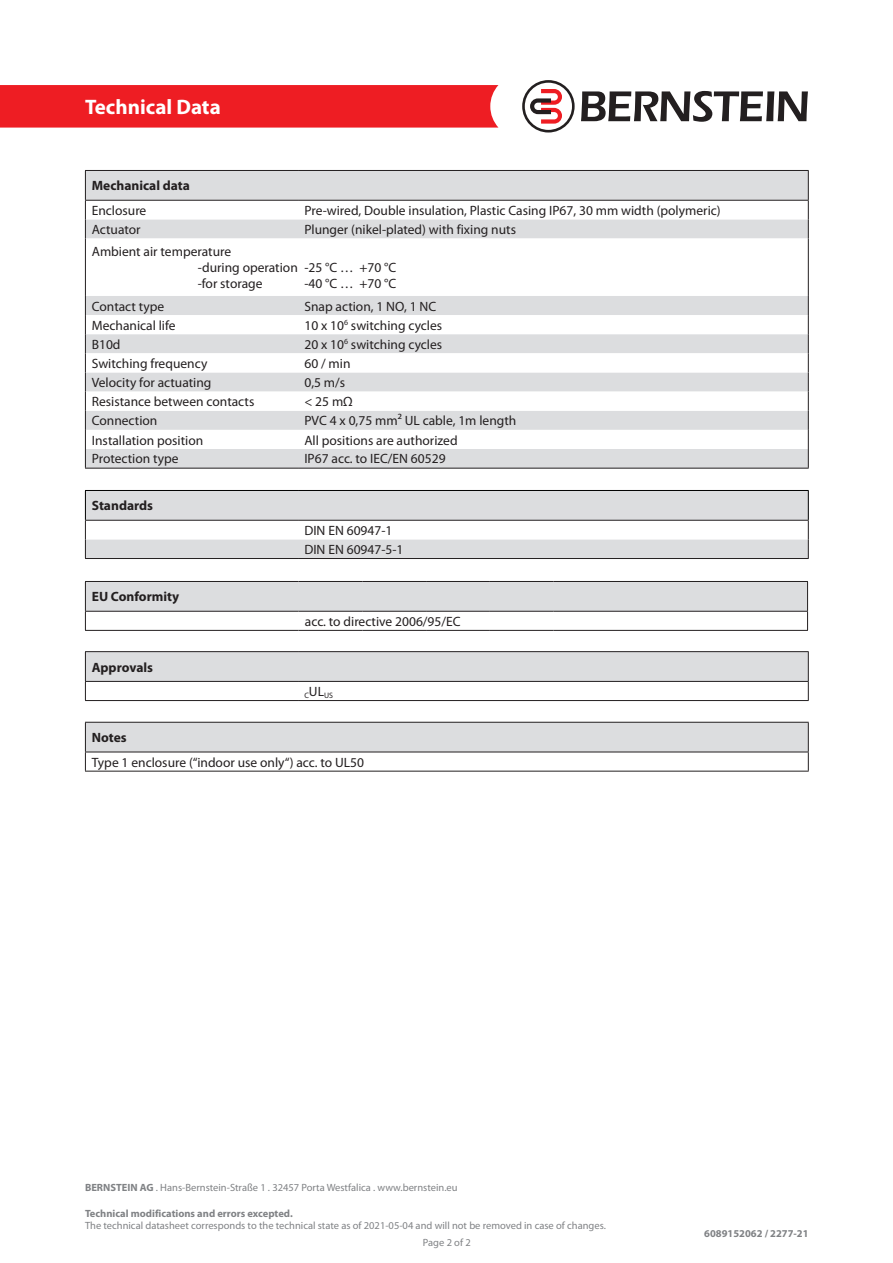
<style>
.page{position:relative;width:893px;height:1263px;background:#fff}
.page>*{position:absolute;margin:0;border:0;box-sizing:border-box;transform-origin:0 0}
.t1{font:700 21px "Myriad Pro";color:#fff}
.t2{font:13.5px "Myriad Pro";color:#231f20}
.t3{font:700 13.5px "Myriad Pro";color:#231f20}
.t4{font:10.5px/16.8px "Myriad Pro";color:#808285}
.t5{font:700 10.5px "Myriad Pro";color:#808285}
.t6{font:7.8px "Myriad Pro";color:#231f20}
.s1{font-weight:700}
</style>
<div class="page">
<div style="left:0;top:85px;width:498px;height:43px;background:#ee1d23"></div>
<svg style="left:581px;top:91px;width:227px;height:31px"></svg>
<svg style="left:522px;top:80px;width:53px;height:53px"></svg>
<div style="left:86px;top:171px;width:722px;height:297px;background:#dcdddf"></div>
<svg style="left:86px;top:201px;width:722px;height:248px"></svg>
<svg style="left:85px;top:171px;width:1px;height:67px"></svg>
<svg style="left:808px;top:171px;width:1px;height:67px"></svg>
<hr style="left:85px;top:238px;width:1px;height:58px;background:#231f20">
<hr style="left:808px;top:238px;width:1px;height:58px;background:#231f20">
<svg style="left:85px;top:296px;width:1px;height:172px"></svg>
<svg style="left:808px;top:296px;width:1px;height:172px"></svg>
<hr style="left:85px;top:468px;width:213px;height:1px;background:#231f20">
<hr style="left:298px;top:468px;width:511px;height:1px;background:#231f20">
<hr style="left:85px;top:170px;width:213px;height:1px;background:#231f20">
<hr style="left:298px;top:170px;width:511px;height:1px;background:#231f20">
<hr style="left:85px;top:200px;width:213px;height:1px;background:#231f20">
<hr style="left:298px;top:200px;width:511px;height:1px;background:#231f20">
<hr style="left:85px;top:490px;width:213px;height:1px;background:#000">
<hr style="left:298px;top:490px;width:511px;height:1px;background:#000">
<svg style="left:85px;top:491px;width:724px;height:67px"></svg>
<hr style="left:85px;top:558px;width:213px;height:1px;background:#231f20">
<hr style="left:298px;top:558px;width:511px;height:1px;background:#231f20">
<hr style="left:85px;top:651px;width:213px;height:1px;background:#231f20">
<hr style="left:298px;top:651px;width:511px;height:1px;background:#231f20">
<svg style="left:85px;top:652px;width:724px;height:48px"></svg>
<hr style="left:85px;top:700px;width:213px;height:1px;background:#231f20">
<hr style="left:298px;top:700px;width:511px;height:1px;background:#231f20">
<svg style="left:85px;top:582px;width:723px;height:48px"></svg>
<hr style="left:85px;top:581px;width:213px;height:1px;background:#231f20">
<hr style="left:298px;top:581px;width:64px;height:1px;background:#231f20">
<hr style="left:362px;top:581px;width:64px;height:1px;background:#231f20">
<hr style="left:426px;top:581px;width:64px;height:1px;background:#231f20">
<hr style="left:490px;top:581px;width:64px;height:1px;background:#231f20">
<hr style="left:554px;top:581px;width:254px;height:1px;background:#231f20">
<hr style="left:85px;top:611px;width:213px;height:1px;background:#231f20">
<hr style="left:298px;top:611px;width:64px;height:1px;background:#231f20">
<hr style="left:362px;top:611px;width:64px;height:1px;background:#231f20">
<hr style="left:426px;top:611px;width:64px;height:1px;background:#231f20">
<hr style="left:490px;top:611px;width:64px;height:1px;background:#231f20">
<hr style="left:554px;top:611px;width:254px;height:1px;background:#231f20">
<hr style="left:85px;top:630px;width:213px;height:1px;background:#231f20">
<hr style="left:298px;top:630px;width:64px;height:1px;background:#231f20">
<hr style="left:362px;top:630px;width:64px;height:1px;background:#231f20">
<hr style="left:426px;top:630px;width:64px;height:1px;background:#231f20">
<hr style="left:490px;top:630px;width:64px;height:1px;background:#231f20">
<hr style="left:554px;top:630px;width:254px;height:1px;background:#231f20">
<div style="left:85px;top:722px;width:723px;height:30px;background:#dcdddf"></div>
<hr style="left:85px;top:752px;width:724px;height:1px;background:#231f20">
<hr style="left:85px;top:722px;width:724px;height:1px;background:#231f20">
<svg style="left:85px;top:723px;width:1px;height:48px"></svg>
<svg style="left:808px;top:723px;width:1px;height:48px"></svg>
<hr style="left:85px;top:771px;width:724px;height:1px;background:#231f20">
<h1 class="t1" style="left:85px;top:93px;width:137px">Technical Data</h1>
<p class="t3" style="left:92px;top:177px;width:100px">Mechanical data</p>
<p class="t2" style="left:92px;top:202px;width:56px">Enclosure</p>
<p class="t2" style="left:304px;top:202px;width:418px">Pre-wired, Double insulation, Plastic Casing IP67, 30 mm width (polymeric)</p>
<p class="t2" style="left:92px;top:221px;width:50px">Actuator</p>
<p class="t2" style="left:304px;top:221px;width:213px">Plunger (nikel-plated) with fixing nuts</p>
<p class="t2" style="left:92px;top:243px;width:141px">Ambient air temperature</p>
<p class="t2" style="left:198px;top:259px;width:102px">-during operation</p>
<p class="t2" style="left:198px;top:276px;width:66px">-for storage</p>
<p class="t2" style="left:304px;top:259px;width:93px">-25 °C … +70 °C</p>
<p class="t2" style="left:304px;top:276px;width:93px">-40 °C … +70 °C</p>
<p class="t2" style="left:92px;top:298px;width:74px">Contact type</p>
<p class="t2" style="left:304px;top:298px;width:133px">Snap action, 1 NO, 1 NC</p>
<p class="t2" style="left:92px;top:317px;width:85px">Mechanical life</p>
<p class="t2" style="left:304px;top:317px;width:139px">10 x 10<sup>6</sup> switching cycles</p>
<p class="t2" style="left:92px;top:336px;width:30px">B10d</p>
<p class="t2" style="left:304px;top:336px;width:139px">20 x 10<sup>6</sup> switching cycles</p>
<p class="t2" style="left:92px;top:355px;width:117px">Switching frequency</p>
<p class="t2" style="left:304px;top:355px;width:48px">60 / min</p>
<p class="t2" style="left:92px;top:374px;width:121px">Velocity for actuating</p>
<p class="t2" style="left:304px;top:374px;width:42px">0,5 m/s</p>
<p class="t2" style="left:92px;top:393px;width:164px">Resistance between contacts</p>
<p class="t2" style="left:304px;top:393px;width:50px">&lt; 25 mΩ</p>
<p class="t2" style="left:92px;top:412px;width:67px">Connection</p>
<p class="t2" style="left:304px;top:412px;width:213px">PVC 4 x 0,75 mm² UL cable, 1m length</p>
<p class="t2" style="left:92px;top:432px;width:113px">Installation position</p>
<p class="t2" style="left:304px;top:432px;width:155px">All positions are authorized</p>
<p class="t2" style="left:92px;top:451px;width:88px">Protection type</p>
<p class="t2" style="left:304px;top:451px;width:143px">IP67 acc. to IEC/EN 60529</p>
<p class="t3" style="left:92px;top:497px;width:63px">Standards</p>
<p class="t2" style="left:304px;top:522px;width:90px">DIN EN 60947-1</p>
<p class="t2" style="left:304px;top:541px;width:101px">DIN EN 60947-5-1</p>
<p class="t3" style="left:92px;top:588px;width:89px">EU Conformity</p>
<p class="t3" style="left:92px;top:658px;width:63px">Approvals</p>
<p class="t2" style="left:305px;top:613px;width:157px">acc. to directive 2006/95/EC</p>
<p class="t6" style="left:304px;top:690px;width:30px">C<sup>UL</sup>US</p>
<p class="t3" style="left:92px;top:729px;width:36px">Notes</p>
<p class="t2" style="left:92px;top:754px;width:274px">Type 1 enclosure (“indoor use only“) acc. to UL50</p>
<p class="t4" style="left:85px;top:1179px;width:374px"><span class="s1">BERNSTEIN AG</span> . Hans-Bernstein-Straße 1 . 32457 Porta Westfalica . www.bernstein.eu</p>
<p class="t5" style="left:85px;top:1206px;width:209px">Technical modifications and errors excepted.</p>
<p class="t4" style="left:423px;top:1217px;width:184px;text-indent:-338px">The technical datasheet corresponds to the technical state as of 2021-05-04 and will not be removed in case of changes.<br>Page 2 of 2</p>
<p class="t5" style="left:704px;top:1227px;width:106px">6089152062 / 2277-21</p>
</div>
